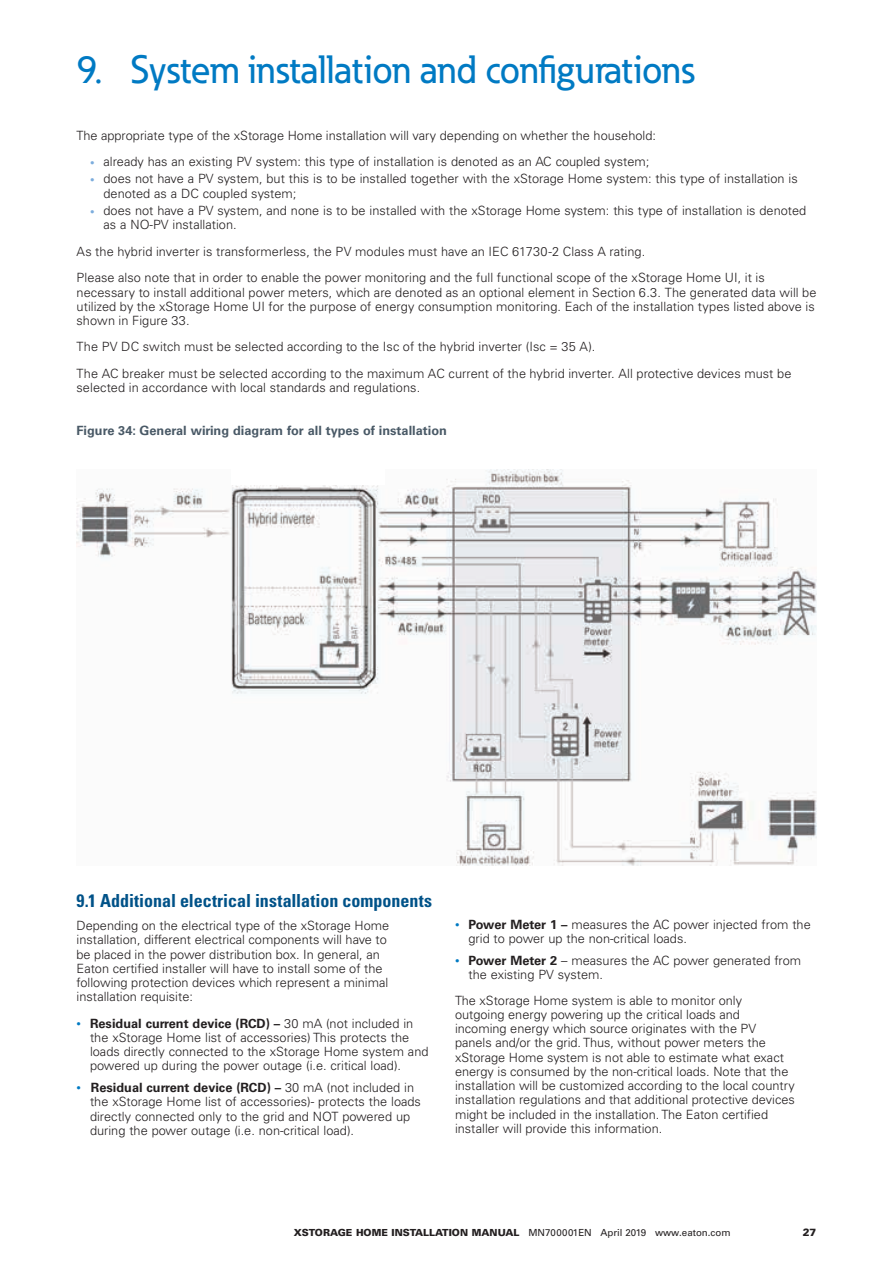
<style>
.page{position:relative;width:893px;height:1263px;background:#fff}
.page>*{position:absolute;margin:0;border:0;box-sizing:border-box;transform-origin:0 0}
.t1{font:500 39px "Eaton";color:#007ac3}
.t2{font:700 condensed 18px "Univers LT Std";color:#005288}
.t3{font:300 12.75px/14.2px "Univers LT Std";color:#231f20}
.t4{font:700 12.75px "Univers LT Std";color:#495966}
.t5{font:900 10.5px "Univers LT Std";color:#231f20}
.t6{font:9.75px "Univers LT Std";color:#231f20}
.s1{font-size:9px;color:#7caddd}
.s2{font-size:9px;color:#007ac3}
.s3{font-weight:700}
.s4{font-weight:900}
</style>
<div class="page">
<img style="left:77px;top:469px;width:740px;height:396px">
<div style="left:231px;top:463px;width:153px;height:21px;background:#fff"></div>
<h1 class="t1" style="left:77px;top:46px;width:619px">9. System installation and configurations</h1>
<p class="t3" style="left:77px;top:128px;width:581px">The appropriate type of the xStorage Home installation will vary depending on whether the household:</p>
<p class="t3" style="left:90px;top:155px;width:561px"><span class="s1">•</span> already has an existing PV system: this type of installation is denoted as an AC coupled system;</p>
<p class="t3" style="left:104px;top:172px;width:696px;text-indent:-13px"><span class="s1">•</span> does not have a PV system, but this is to be installed together with the xStorage Home system: this type of installation is denoted as a DC coupled system;</p>
<p class="t3" style="left:104px;top:203px;width:704px;text-indent:-13px"><span class="s1">•</span> does not have a PV system, and none is to be installed with the xStorage Home system: this type of installation is denoted as a NO-PV installation.</p>
<p class="t3" style="left:77px;top:238px;width:690px;line-height:26.2px">As the hybrid inverter is transformerless, the PV modules must have an IEC 61730-2 Class A rating.<br>Please also note that in order to enable the power monitoring and the full functional scope of the xStorage Home UI, it is</p>
<p class="t3" style="left:77px;top:285px;width:742px">necessary to install additional power meters, which are denoted as an optional element in Section 6.3. The generated data will be utilized by the xStorage Home UI for the purpose of energy consumption monitoring. Each of the installation types listed above is shown in Figure 33.</p>
<p class="t3" style="left:77px;top:334px;width:716px;line-height:26.2px">The PV DC switch must be selected according to the Isc of the hybrid inverter (Isc = 35 A).<br>The AC breaker must be selected according to the maximum AC current of the hybrid inverter. All protective devices must be</p>
<p class="t3" style="left:77px;top:380px;width:345px">selected in accordance with local standards and regulations.</p>
<p class="t4" style="left:77px;top:423px;width:372px">Figure 34: General wiring diagram for all types of installation</p>
<h2 class="t2" style="left:77px;top:889px;width:357px">9.1 Additional electrical installation components</h2>
<p class="t3" style="left:77px;top:918px;width:314px">Depending on the electrical type of the xStorage Home installation, different electrical components will have to be placed in the power distribution box. In general, an Eaton certified installer will have to install some of the following protection devices which represent a minimal installation requisite:</p>
<p class="t3" style="left:90px;top:1016px;width:340px;text-indent:-14px"><span class="s2">•</span> <span class="s3">Residual current device (RCD) –</span> 30 mA (not included in the xStorage Home list of accessories) This protects the loads directly connected to the xStorage Home system and powered up during the power outage (i.e. critical load).</p>
<p class="t3" style="left:90px;top:1080px;width:332px;text-indent:-14px"><span class="s2">•</span> <span class="s3">Residual current device (RCD) –</span> 30 mA (not included in the xStorage Home list of accessories)- protects the loads directly connected only to the grid and NOT powered up during the power outage (i.e. non-critical load).</p>
<p class="t3" style="left:468px;top:917px;width:344px;text-indent:-14px"><span class="s2">•</span> <span class="s3">Power Meter 1 –</span> measures the AC power injected from the grid to power up the non-critical loads.</p>
<p class="t3" style="left:468px;top:953px;width:334px;text-indent:-14px"><span class="s2">•</span> <span class="s3">Power Meter 2</span> – measures the AC power generated from the existing PV system.</p>
<p class="t3" style="left:455px;top:993px;width:341px">The xStorage Home system is able to monitor only outgoing energy powering up the critical loads and incoming energy which source originates with the PV panels and/or the grid. Thus, without power meters the xStorage Home system is not able to estimate what exact energy is consumed by the non-critical loads. Note that the installation will be customized according to the local country installation regulations and that additional protective devices might be included in the installation. The Eaton certified installer will provide this information.</p>
<p class="t6" style="left:294px;top:1227px;width:438px"><span class="s4">XSTORAGE HOME INSTALLATION MANUAL</span> MN700001EN April 2019 www.eaton.com</p>
<p class="t5" style="left:803px;top:1225px;width:15px">27</p>
</div>
